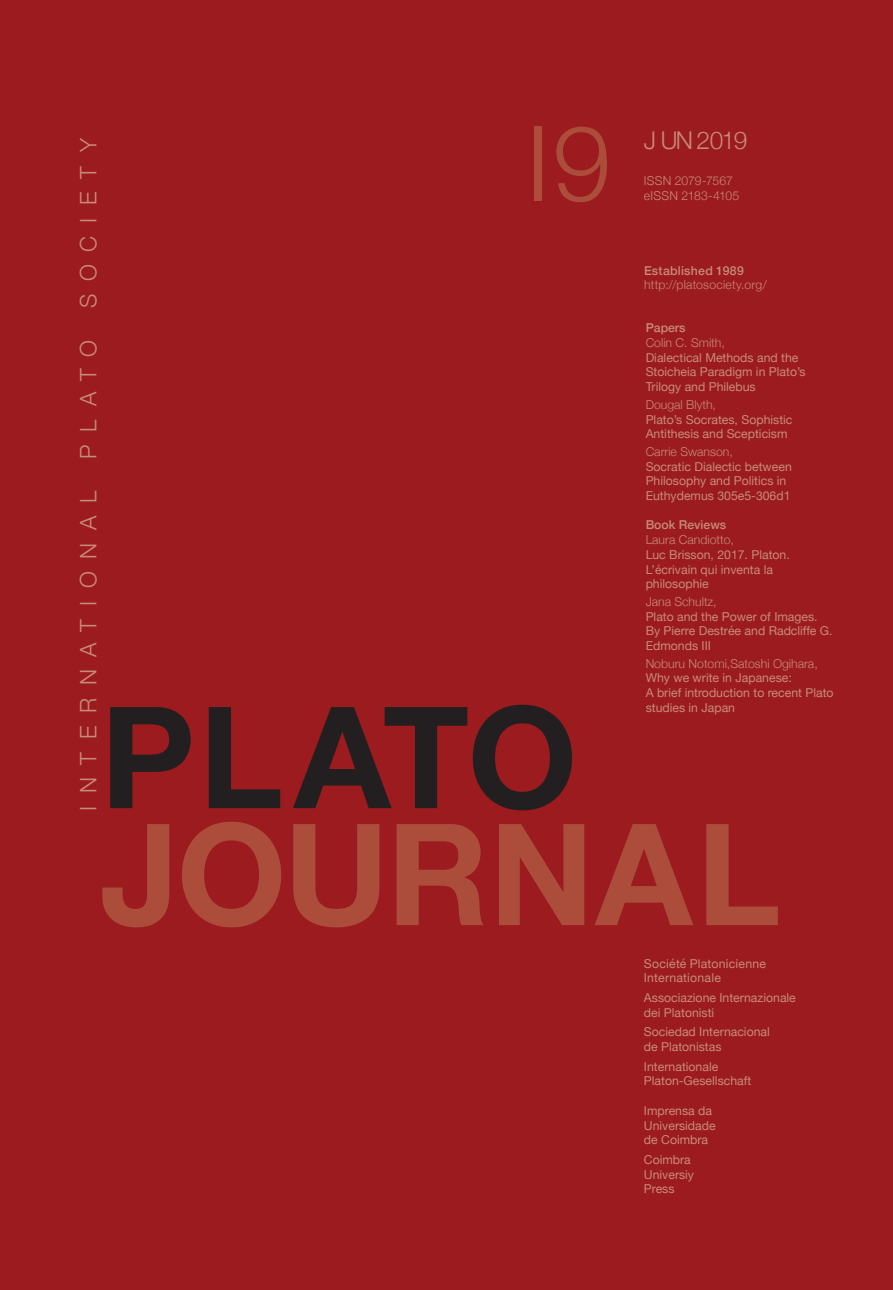
<style>
.page{position:relative;width:893px;height:1290px;background:#9b1b1e}
.page>*{position:absolute;margin:0;border:0;box-sizing:border-box;transform-origin:0 0}
.t1{font:700 141.4px "Helvetica Neue";letter-spacing:-.005em;color:#ac4d3c}
.t2{font:700 141.4px "Helvetica Neue";letter-spacing:.01em;color:#231f20}
.t3{font:300 105px "Helvetica Neue";color:#ac4d3c}
.t4{font:300 24.5px "Helvetica Neue";letter-spacing:-.06em;color:#c88b77}
.t5{font:300 22.75px "Helvetica Neue";letter-spacing:.555em;color:#c88b77}
.t6{font:12.25px/14.7px "Helvetica Neue";color:#c88b77}
.t7{font:300 12.25px "Helvetica Neue";color:#c88b77}
.t8{font:12.25px/14.7px "Helvetica Neue";letter-spacing:.02em;color:#c88b77}
.t9{font:300 12.25px "Helvetica Neue";letter-spacing:.02em;color:#c88b77}
.t10{font:500 12.25px "Helvetica Neue";color:#c88b77}
.t11{font:500 12.25px "Helvetica Neue";letter-spacing:.025em;color:#c88b77}
</style>
<div class="page">
<h2 class="t3" style="left:526px;top:79px;width:87px">I9</h2>
<h3 class="t4" style="left:644px;top:121px;width:105px">J UN 2019</h3>
<p class="t7" style="left:644px;top:171px;width:91px">ISSN 2079-7567</p>
<h3 class="t5" style="left:70px;top:308px;width:171px;rotate:-90deg">SOCIETY</h3>
<p class="t7" style="left:644px;top:185px;width:97px">eISSN 2183-4105</p>
<p class="t11" style="left:644px;top:261px;width:101px">Established 1989</p>
<p class="t9" style="left:644px;top:275px;width:124px">http://platosociety.org/</p>
<p class="t10" style="left:646px;top:318px;width:41px">Papers</p>
<p class="t7" style="left:646px;top:333px;width:81px">Colin C. Smith,</p>
<p class="t6" style="left:646px;top:351px;width:161px">Dialectical Methods and the<br>Stoicheia Paradigm in Plato’s<br>Trilogy and Philebus</p>
<p class="t7" style="left:646px;top:395px;width:72px">Dougal Blyth,</p>
<p class="t6" style="left:646px;top:412px;width:148px">Plato’s Socrates, Sophistic<br>Antithesis and Scepticism</p>
<p class="t7" style="left:646px;top:442px;width:89px">Carrie Swanson,</p>
<p class="t6" style="left:646px;top:460px;width:148px">Socratic Dialectic between<br>Philosophy and Politics in<br>Euthydemus 305e5-306d1</p>
<p class="t10" style="left:646px;top:515px;width:82px">Book Reviews</p>
<p class="t7" style="left:646px;top:530px;width:90px">Laura Candiotto,</p>
<p class="t6" style="left:646px;top:548px;width:146px">Luc Brisson, 2017. Platon.<br>L’écrivain qui inventa la philosophie</p>
<p class="t7" style="left:646px;top:592px;width:73px">Jana Schultz,</p>
<p class="t6" style="left:646px;top:610px;width:188px">Plato and the Power of Images.<br>By Pierre Destrée and Radcliffe G.<br>Edmonds III</p>
<p class="t7" style="left:646px;top:653px;width:174px">Noburu Notomi,Satoshi Ogihara,</p>
<p class="t6" style="left:646px;top:671px;width:189px">Why we write in Japanese:<br>A brief introduction to recent Plato studies in Japan</p>
<h3 class="t5" style="left:70px;top:459px;width:121px;rotate:-90deg">PLATO</h3>
<h3 class="t5" style="left:70px;top:811px;width:322px;rotate:-90deg">INTERNATIONAL</h3>
<h1 class="t2" style="left:100px;top:647px;width:479px">PLATO</h1>
<h1 class="t1" style="left:100px;top:764px;width:682px">JOURNAL</h1>
<p class="t8" style="left:644px;top:956px;width:124px">Société Platonicienne<br>Internationale</p>
<p class="t6" style="left:644px;top:991px;width:153px">Associazione Internazionale dei Platonisti</p>
<p class="t6" style="left:644px;top:1025px;width:127px">Sociedad Internacional de Platonistas</p>
<p class="t6" style="left:644px;top:1059px;width:109px">Internationale<br>Platon-Gesellschaft</p>
<p class="t6" style="left:644px;top:1104px;width:73px">Imprensa da<br>Universidade de Coimbra</p>
<p class="t6" style="left:644px;top:1153px;width:52px">Coimbra<br>Universiy<br>Press</p>
</div>
